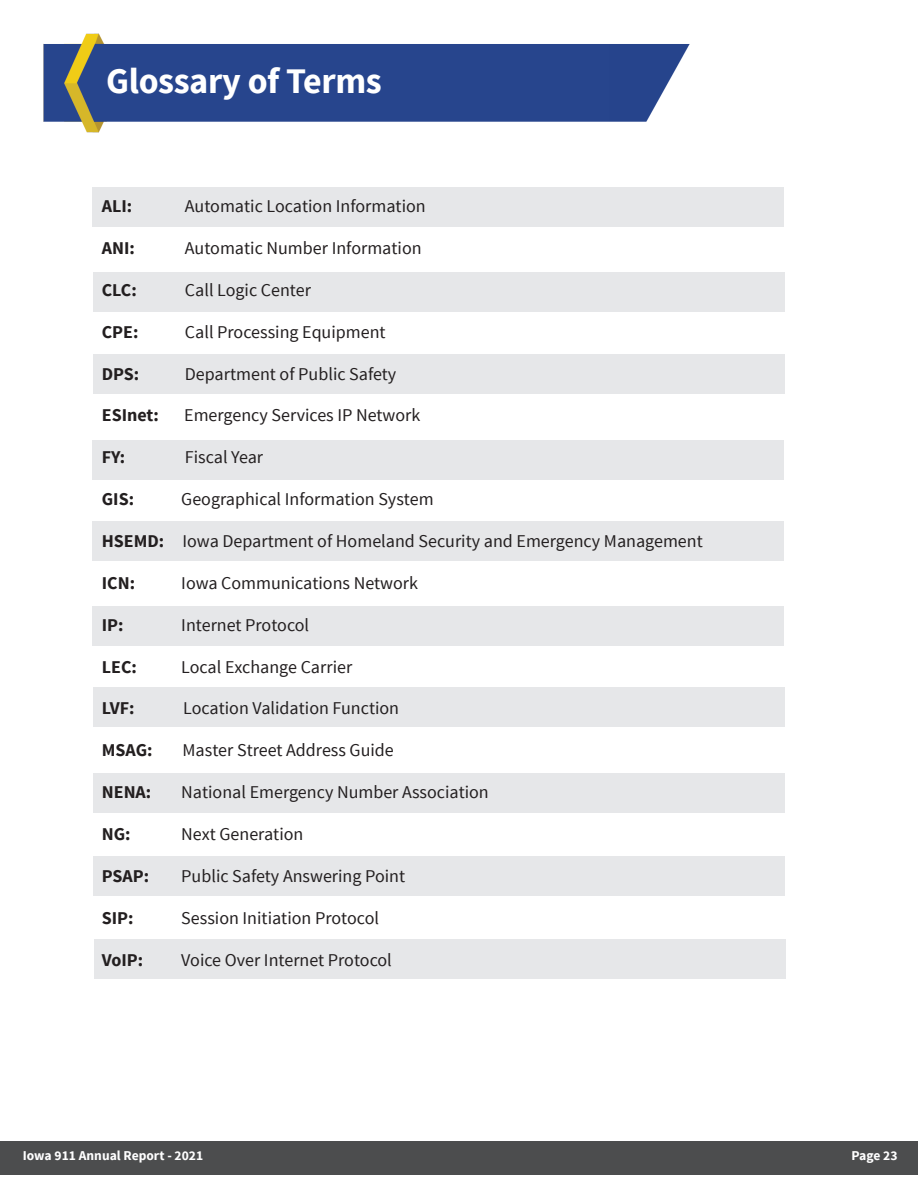
<style>
.page{position:relative;width:918px;height:1188px;background:#fff}
.page>*{position:absolute;margin:0;border:0;box-sizing:border-box;transform-origin:0 0}
.Section{font:700 36px "Source Sans Pro";letter-spacing:-.01em;color:#fff}
.t1{font:18px "Source Sans Pro";color:#231f20}
.t2{font:700 18px "Source Sans Pro";color:#231f20}
.t3{font:700 13.5px "Source Sans Pro";color:#fff}
.s1{font-weight:700}
</style>
<div class="page">
<div style="left:92px;top:188px;width:692px;height:39px;background:#e6e7e9"></div>
<div style="left:93px;top:272px;width:692px;height:40px;background:#e6e7e9"></div>
<div style="left:93px;top:354px;width:692px;height:40px;background:#e6e7e9"></div>
<div style="left:92px;top:440px;width:692px;height:40px;background:#e6e7e9"></div>
<div style="left:92px;top:521px;width:692px;height:40px;background:#e6e7e9"></div>
<div style="left:92px;top:606px;width:692px;height:40px;background:#e6e7e9"></div>
<div style="left:93px;top:687px;width:692px;height:40px;background:#e6e7e9"></div>
<div style="left:93px;top:773px;width:692px;height:40px;background:#e6e7e9"></div>
<div style="left:93px;top:856px;width:692px;height:40px;background:#e6e7e9"></div>
<div style="left:95px;top:939px;width:691px;height:40px;background:#e6e7e9"></div>
<div style="left:0;top:1141px;width:918px;height:34px;background:#4c4d4e"></div>
<img style="left:43px;top:33px;width:647px;height:100px">
<p class="Section" style="left:106px;top:58px;width:277px">Glossary of Terms</p>
<p class="t2" style="left:102px;top:195px;width:32px">ALI:</p>
<p class="t1" style="left:185px;top:195px;width:242px">Automatic Location Information</p>
<p class="t2" style="left:102px;top:237px;width:35px">ANI:</p>
<p class="t1" style="left:185px;top:237px;width:238px">Automatic Number Information</p>
<p class="t2" style="left:102px;top:278px;width:37px">CLC:</p>
<p class="t1" style="left:185px;top:279px;width:128px">Call Logic Center</p>
<p class="t2" style="left:102px;top:320px;width:38px">CPE:</p>
<p class="t1" style="left:185px;top:321px;width:202px">Call Processing Equipment</p>
<p class="t2" style="left:102px;top:362px;width:39px">DPS:</p>
<p class="t1" style="left:185px;top:362px;width:213px">Department of Public Safety</p>
<p class="t2" style="left:102px;top:404px;width:58px">ESInet:</p>
<p class="t1" style="left:184px;top:404px;width:238px">Emergency Services IP Network</p>
<p class="t2" style="left:102px;top:446px;width:25px">FY:</p>
<p class="t1" style="left:185px;top:446px;width:80px">Fiscal Year</p>
<p class="t2" style="left:102px;top:488px;width:34px">GIS:</p>
<p class="t1" style="left:181px;top:488px;width:254px">Geographical Information System</p>
<p class="t1" style="left:102px;top:530px;width:602px"><span class="s1">HSEMD:</span> Iowa Department of Homeland Security and Emergency Management</p>
<p class="t2" style="left:102px;top:571px;width:35px">ICN:</p>
<p class="t1" style="left:181px;top:572px;width:238px">Iowa Communications Network</p>
<p class="t2" style="left:102px;top:613px;width:23px">IP:</p>
<p class="t1" style="left:181px;top:614px;width:129px">Internet Protocol</p>
<p class="t2" style="left:102px;top:655px;width:37px">LEC:</p>
<p class="t1" style="left:181px;top:655px;width:172px">Local Exchange Carrier</p>
<p class="t2" style="left:102px;top:697px;width:34px">LVF:</p>
<p class="t1" style="left:183px;top:697px;width:217px">Location Validation Function</p>
<p class="t2" style="left:102px;top:739px;width:52px">MSAG:</p>
<p class="t1" style="left:183px;top:739px;width:213px">Master Street Address Guide</p>
<p class="t2" style="left:102px;top:781px;width:51px">NENA:</p>
<p class="t1" style="left:181px;top:781px;width:309px">National Emergency Number Association</p>
<p class="t2" style="left:102px;top:822px;width:30px">NG:</p>
<p class="t1" style="left:181px;top:823px;width:124px">Next Generation</p>
<p class="t2" style="left:102px;top:864px;width:49px">PSAP:</p>
<p class="t1" style="left:181px;top:865px;width:225px">Public Safety Answering Point</p>
<p class="t2" style="left:102px;top:906px;width:33px">SIP:</p>
<p class="t1" style="left:181px;top:907px;width:199px">Session Initiation Protocol</p>
<p class="t2" style="left:102px;top:948px;width:43px">VoIP:</p>
<p class="t1" style="left:181px;top:948px;width:212px">Voice Over Internet Protocol</p>
<p class="t3" style="left:23px;top:1147px;width:182px">Iowa 911 Annual Report - 2021</p>
<p class="t3" style="left:852px;top:1147px;width:47px">Page 23</p>
</div>
